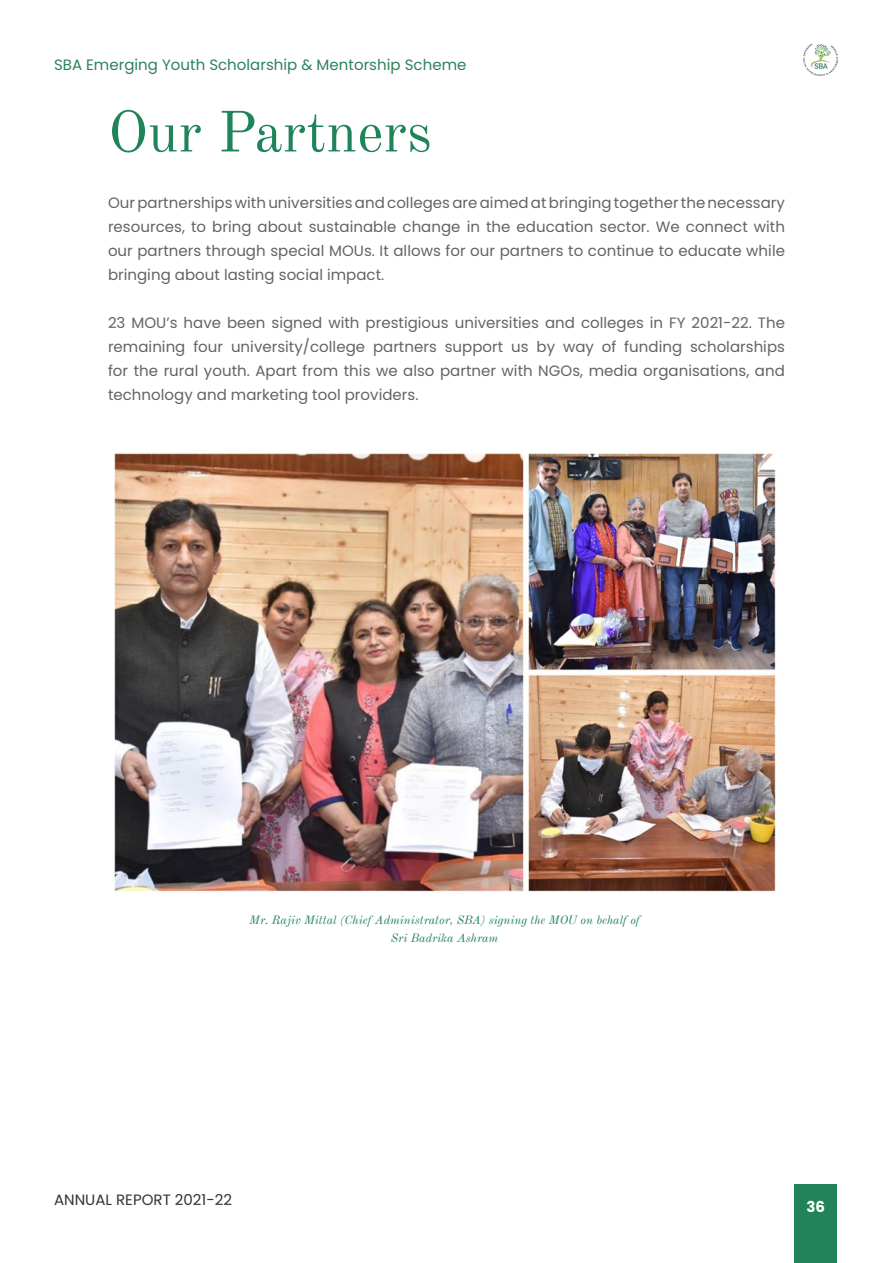
<style>
.page{position:relative;width:893px;height:1263px;background:#fff}
.page>*{position:absolute;margin:0;border:0;box-sizing:border-box;transform-origin:0 0}
.t1{font:57px "Old Standard TT";color:#1f845a}
.t2{font:15px/24px "Poppins";color:#636366;text-align:justify}
.t3{font:15px "Poppins";color:#2c825a}
.t4{font:15px "Poppins";color:#333}
.t5{font:700 15px "Poppins";color:#fff}
.t6{font:italic 12px "Old Standard TT";color:#1f845a}
</style>
<div class="page">
<div style="left:794px;top:1184px;width:43px;height:79px;background:#22835a"></div>
<img style="left:803px;top:43px;width:35px;height:33px">
<img style="left:114px;top:453px;width:662px;height:439px">
<p class="t3" style="left:54px;top:56px;width:414px">SBA Emerging Youth Scholarship &amp; Mentorship Scheme</p>
<p class="t1" style="left:108px;top:89px;width:325px">Our Partners</p>
<p class="t2" style="left:108px;top:191px;width:678px">Our partnerships with universities and colleges are aimed at bringing together the necessary resources, to bring about sustainable change in the education sector. We connect with our partners through special MOUs. It allows for our partners to continue to educate while bringing about lasting social impact.</p>
<p class="t2" style="left:108px;top:311px;width:678px">23 MOU’s have been signed with prestigious universities and colleges in FY 2021-22. The remaining four university/college partners support us by way of funding scholarships for the rural youth. Apart from this we also partner with NGOs, media organisations, and technology and marketing tool providers.</p>
<p class="t6" style="left:249px;top:910px;width:392px">Mr. Rajiv Mittal (Chief Administrator, SBA) signing the MOU on behalf of</p>
<p class="t6" style="left:391px;top:928px;width:109px">Sri Badrika Ashram</p>
<p class="t4" style="left:54px;top:1191px;width:180px">ANNUAL REPORT 2021-22</p>
<p class="t5" style="left:806px;top:1198px;width:20px">36</p>
</div>
